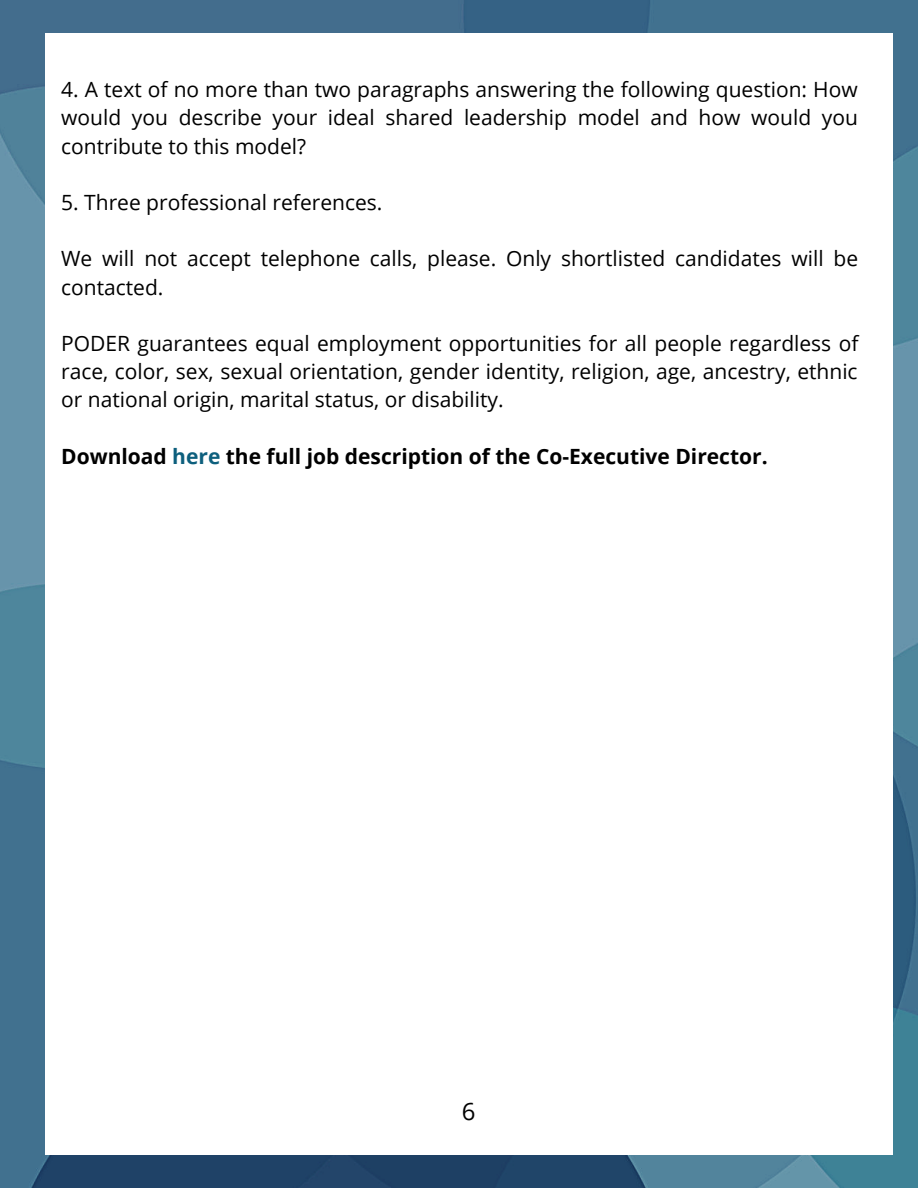
<style>
.page{position:relative;width:918px;height:1188px;background:#fff}
.page>*{position:absolute;margin:0;border:0;box-sizing:border-box;transform-origin:0 0}
.t1{font:24px "Open Sans";color:#000}
.t2{font:21px/28.2px "Open Sans";color:#000;text-align:justify}
.t3{font:700 21px "Open Sans";color:#000}
.s1{color:#0d5f7d}
</style>
<div class="page">
<img style="left:0;top:0;width:918px;height:1188px">
<div style="left:45px;top:33px;width:847px;height:1122px;background:#fff"></div>
<p class="t2" style="left:61px;top:75px;width:798px">4. A text of no more than two paragraphs answering the following question: How would you describe your ideal shared leadership model and how would you contribute to this model?</p>
<p class="t2" style="left:61px;top:188px;width:323px">5. Three professional references.</p>
<p class="t2" style="left:61px;top:244px;width:799px">We will not accept telephone calls, please. Only shortlisted candidates will be contacted.</p>
<p class="t2" style="left:61px;top:329px;width:799px">PODER guarantees equal employment opportunities for all people regardless of race, color, sex, sexual orientation, gender identity, religion, age, ancestry, ethnic or national origin, marital status, or disability.</p>
<p class="t3" style="left:61px;top:441px;width:708px">Download <span class="s1">here</span> the full job description of the Co-Executive Director.</p>
<p class="t1" style="left:462px;top:1094px;width:15px">6</p>
</div>
